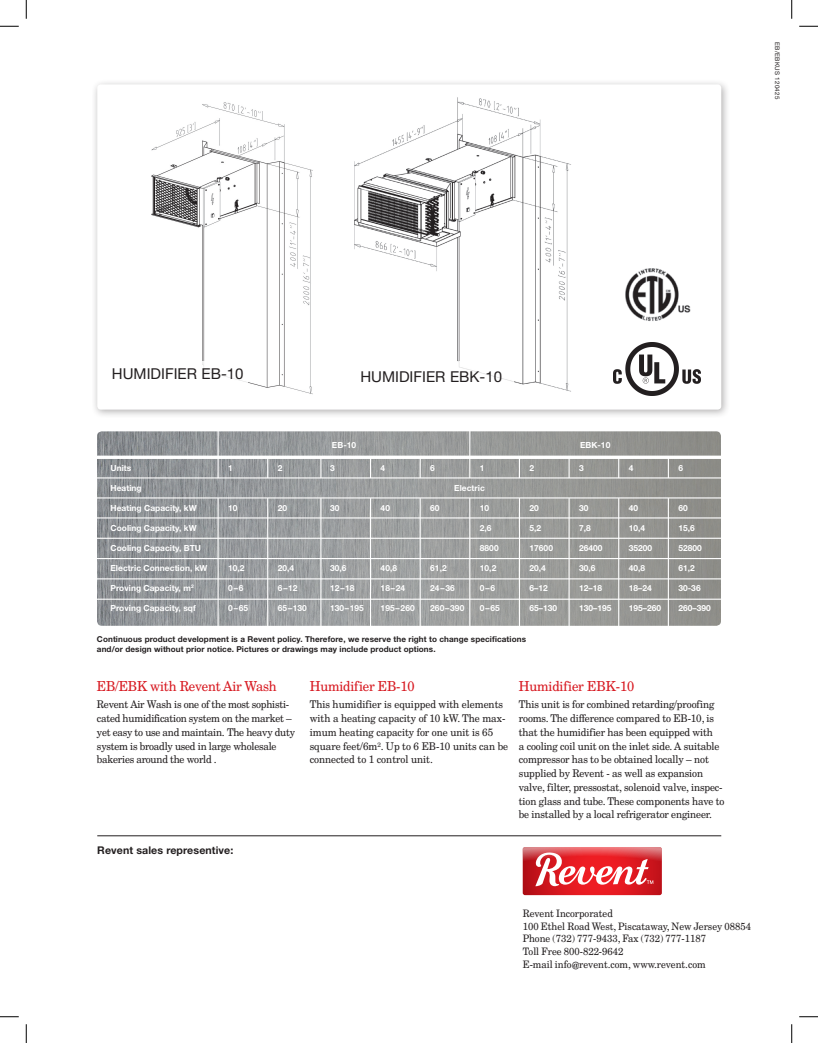
<style>
.page{position:relative;width:818px;height:1043px;background:#fff}
.page>*{position:absolute;margin:0;border:0;box-sizing:border-box;transform-origin:0 0}
.t1{font:15px "Helvetica Neue LT Std";color:#231f20}
.t2{font:13.75px "New Century Schoolbook JVD";letter-spacing:-.01em;color:#d7171f}
.t3{font:10.62px/13.8px "New Century Schoolbook JVD";letter-spacing:-.01em;color:#231f20}
.t4{font:700 10.62px "Helvetica Neue LT Std";letter-spacing:.01em;color:#231f20}
.t5{font:10.25px/12.9px "New Century Schoolbook JVD";color:#231f20}
.t6{font:700 8.38px "Helvetica Neue LT Std";letter-spacing:.005em;color:#fff}
.t7{font:700 8.12px/10px "Helvetica Neue LT Std";letter-spacing:.01em;color:#231f20}
.t8{font:6.25px "Helvetica Neue LT Std";letter-spacing:.04em;color:#231f20}
</style>
<div class="page">
<svg style="left:97px;top:431px;width:624px;height:194px;background:#989a99"></svg>
<svg style="left:568px;top:459px;width:1px;height:18px"></svg>
<hr style="left:568px;top:498px;width:1px;height:131px;background:#fff">
<svg style="left:618px;top:459px;width:1px;height:18px"></svg>
<hr style="left:618px;top:498px;width:1px;height:131px;background:#fff">
<hr style="left:667px;top:458px;width:2px;height:20px;background:#fff">
<hr style="left:667px;top:498px;width:2px;height:131px;background:#fff">
<svg style="left:97px;top:455px;width:624px;height:4px"></svg>
<hr style="left:217px;top:427px;width:2px;height:51px;background:#fff">
<svg style="left:267px;top:458px;width:1px;height:19px"></svg>
<hr style="left:97px;top:477px;width:627px;height:1px;background:#fff">
<hr style="left:97px;top:497px;width:627px;height:1px;background:#fff">
<hr style="left:97px;top:517px;width:627px;height:1px;background:#fff">
<svg style="left:320px;top:458px;width:1px;height:20px"></svg>
<svg style="left:370px;top:458px;width:1px;height:19px"></svg>
<svg style="left:419px;top:458px;width:1px;height:20px"></svg>
<hr style="left:469px;top:427px;width:1px;height:51px;background:#fff">
<hr style="left:97px;top:537px;width:627px;height:2px;background:#fff">
<hr style="left:97px;top:558px;width:627px;height:1px;background:#fff">
<hr style="left:97px;top:578px;width:627px;height:1px;background:#fff">
<hr style="left:97px;top:598px;width:627px;height:1px;background:#fff">
<hr style="left:267px;top:498px;width:1px;height:131px;background:#fff">
<hr style="left:320px;top:498px;width:1px;height:131px;background:#fff">
<hr style="left:370px;top:498px;width:1px;height:131px;background:#fff">
<hr style="left:419px;top:498px;width:1px;height:131px;background:#fff">
<hr style="left:469px;top:498px;width:1px;height:131px;background:#fff">
<hr style="left:217px;top:498px;width:2px;height:131px;background:#fff">
<svg style="left:519px;top:458px;width:1px;height:19px"></svg>
<hr style="left:519px;top:498px;width:1px;height:131px;background:#fff">
<div style="left:92px;top:79px;width:638px;height:340px;background:#231f20;opacity:.35"></div>
<div style="left:97px;top:84px;width:624px;height:325px;background:#fff;border-radius:4px"></div>
<img style="left:151px;top:102px;width:162px;height:293px">
<img style="left:354px;top:97px;width:217px;height:295px">
<img style="left:613px;top:342px;width:87px;height:53px">
<img style="left:625px;top:268px;width:66px;height:53px">
<hr style="left:97px;top:835px;width:624px;height:1px;background:#231f20">
<svg style="left:522px;top:847px;width:139px;height:48px;background:#e15055"></svg>
<div style="left:356px;top:361px;width:157px;height:34px;background:#fff"></div>
<div style="left:119px;top:361px;width:129px;height:34px;background:#fff"></div>
<svg style="left:0;top:25px;width:19px;height:2px"></svg>
<svg style="left:799px;top:25px;width:19px;height:2px"></svg>
<svg style="left:0;top:1016px;width:19px;height:1px"></svg>
<svg style="left:799px;top:1016px;width:19px;height:1px"></svg>
<svg style="left:25px;top:0;width:2px;height:19px"></svg>
<svg style="left:25px;top:1024px;width:2px;height:18px"></svg>
<svg style="left:791px;top:0;width:1px;height:19px"></svg>
<svg style="left:791px;top:1024px;width:1px;height:18px"></svg>
<p class="t8" style="left:781px;top:42px;width:59px;rotate:90deg">EB/EBKUS 120425</p>
<h1 class="t1" style="left:112px;top:365px;width:133px">HUMIDIFIER EB-10</h1>
<h1 class="t1" style="left:360px;top:367px;width:143px">HUMIDIFIER EBK-10</h1>
<p class="t6" style="left:110px;top:462px;width:22px">Units</p>
<p class="t6" style="left:110px;top:482px;width:33px">Heating</p>
<p class="t6" style="left:110px;top:502px;width:88px">Heating Capacity, kW</p>
<p class="t6" style="left:110px;top:522px;width:88px">Cooling Capacity, kW</p>
<p class="t6" style="left:110px;top:543px;width:92px">Cooling Capacity, BTU</p>
<p class="t6" style="left:110px;top:563px;width:98px">Electric Connection, kW</p>
<p class="t6" style="left:110px;top:583px;width:85px">Proving Capacity, m<sup>2</sup></p>
<p class="t6" style="left:110px;top:603px;width:87px">Proving Capacity, sqf</p>
<p class="t6" style="left:228px;top:462px;width:6px">1</p>
<p class="t6" style="left:228px;top:502px;width:11px">10</p>
<p class="t6" style="left:228px;top:563px;width:18px">10,2</p>
<p class="t6" style="left:228px;top:583px;width:17px">0–6</p>
<p class="t6" style="left:228px;top:603px;width:21px">0–65</p>
<p class="t6" style="left:278px;top:462px;width:6px">2</p>
<p class="t6" style="left:278px;top:502px;width:11px">20</p>
<p class="t6" style="left:278px;top:563px;width:18px">20,4</p>
<p class="t6" style="left:278px;top:583px;width:21px">6–12</p>
<p class="t6" style="left:278px;top:603px;width:31px">65–130</p>
<p class="t6" style="left:332px;top:440px;width:26px">EB-10</p>
<p class="t6" style="left:330px;top:462px;width:6px">3</p>
<p class="t6" style="left:330px;top:502px;width:11px">30</p>
<p class="t6" style="left:330px;top:563px;width:18px">30,6</p>
<p class="t6" style="left:330px;top:583px;width:26px">12–18</p>
<p class="t6" style="left:330px;top:603px;width:35px">130–195</p>
<p class="t6" style="left:380px;top:462px;width:6px">4</p>
<p class="t6" style="left:380px;top:502px;width:11px">40</p>
<p class="t6" style="left:380px;top:563px;width:18px">40,8</p>
<p class="t6" style="left:380px;top:583px;width:26px">18–24</p>
<p class="t6" style="left:380px;top:603px;width:36px">195–260</p>
<p class="t6" style="left:430px;top:462px;width:6px">6</p>
<p class="t6" style="left:430px;top:502px;width:11px">60</p>
<p class="t6" style="left:480px;top:462px;width:6px">1</p>
<p class="t6" style="left:480px;top:502px;width:11px">10</p>
<p class="t6" style="left:480px;top:522px;width:13px">2,6</p>
<p class="t6" style="left:480px;top:543px;width:20px">8800</p>
<p class="t6" style="left:480px;top:563px;width:18px">10,2</p>
<p class="t6" style="left:480px;top:583px;width:17px">0–6</p>
<p class="t6" style="left:480px;top:603px;width:21px">0–65</p>
<p class="t6" style="left:454px;top:483px;width:32px">Electric</p>
<p class="t6" style="left:430px;top:563px;width:18px">61,2</p>
<p class="t6" style="left:430px;top:583px;width:26px">24–36</p>
<p class="t6" style="left:430px;top:603px;width:36px">260–390</p>
<p class="t6" style="left:529px;top:462px;width:6px">2</p>
<p class="t6" style="left:529px;top:502px;width:11px">20</p>
<p class="t6" style="left:529px;top:522px;width:13px">5,2</p>
<p class="t6" style="left:529px;top:543px;width:25px">17600</p>
<p class="t6" style="left:529px;top:563px;width:18px">20,4</p>
<p class="t6" style="left:529px;top:583px;width:20px">6–12</p>
<p class="t6" style="left:529px;top:603px;width:29px">65–130</p>
<p class="t6" style="left:580px;top:440px;width:32px">EBK-10</p>
<p class="t6" style="left:579px;top:462px;width:6px">3</p>
<p class="t6" style="left:579px;top:502px;width:11px">30</p>
<p class="t6" style="left:579px;top:522px;width:13px">7,8</p>
<p class="t6" style="left:579px;top:543px;width:25px">26400</p>
<p class="t6" style="left:579px;top:563px;width:18px">30,6</p>
<p class="t6" style="left:579px;top:583px;width:24px">12–18</p>
<p class="t6" style="left:579px;top:603px;width:34px">130–195</p>
<p class="t6" style="left:628px;top:462px;width:6px">4</p>
<p class="t6" style="left:628px;top:502px;width:11px">40</p>
<p class="t6" style="left:628px;top:522px;width:18px">10,4</p>
<p class="t6" style="left:628px;top:543px;width:25px">35200</p>
<p class="t6" style="left:628px;top:563px;width:18px">40,8</p>
<p class="t6" style="left:628px;top:583px;width:24px">18–24</p>
<p class="t6" style="left:628px;top:603px;width:34px">195–260</p>
<p class="t6" style="left:678px;top:462px;width:6px">6</p>
<p class="t6" style="left:678px;top:502px;width:11px">60</p>
<p class="t6" style="left:678px;top:522px;width:18px">15,6</p>
<p class="t6" style="left:678px;top:543px;width:25px">52800</p>
<p class="t6" style="left:678px;top:563px;width:18px">61,2</p>
<p class="t6" style="left:678px;top:583px;width:24px">30-36</p>
<p class="t6" style="left:678px;top:603px;width:34px">260–390</p>
<p class="t7" style="left:97px;top:634px;width:430px">Continuous product development is a Revent policy. Therefore, we reserve the right to change specifications and/or design without prior notice. Pictures or drawings may include product options.</p>
<p class="t2" style="left:97px;top:677px;width:181px">EB/EBK with Revent Air Wash</p>
<p class="t3" style="left:97px;top:697px;width:199px">Revent Air Wash is one of the most sophisti&shy;cated humidification system on the market – yet easy to use and maintain. The heavy duty system is broadly used in large wholesale bakeries around the world .</p>
<p class="t2" style="left:310px;top:677px;width:106px">Humidifier EB-10</p>
<p class="t3" style="left:310px;top:697px;width:200px">This humidifier is equipped with elements with a heating capacity of 10 kW. The max&shy;imum heating capacity for one unit is 65 square feet/6m². Up to 6 EB-10 units can be connected to 1 control unit.</p>
<p class="t2" style="left:519px;top:677px;width:117px">Humidifier EBK-10</p>
<p class="t3" style="left:519px;top:697px;width:207px">This unit is for combined retarding/proofing rooms. The difference compared to EB-10, is that the humidifier has been equipped with<br>a cooling coil unit on the inlet side. A suitable compressor has to be obtained locally – not supplied by Revent - as well as expansion valve, filter, pressostat, solenoid valve, inspec&shy;tion glass and tube. These components have to be installed by a local refrigerator engineer.</p>
<p class="t4" style="left:97px;top:843px;width:138px">Revent sales representive:</p>
<p class="t5" style="left:522px;top:906px;width:230px">Revent Incorporated<br>100 Ethel Road West, Piscataway, New Jersey 08854<br>Phone (732) 777-9433, Fax (732) 777-1187<br>Toll Free 800-822-9642<br>E-mail info@revent.com, www.revent.com</p>
</div>
